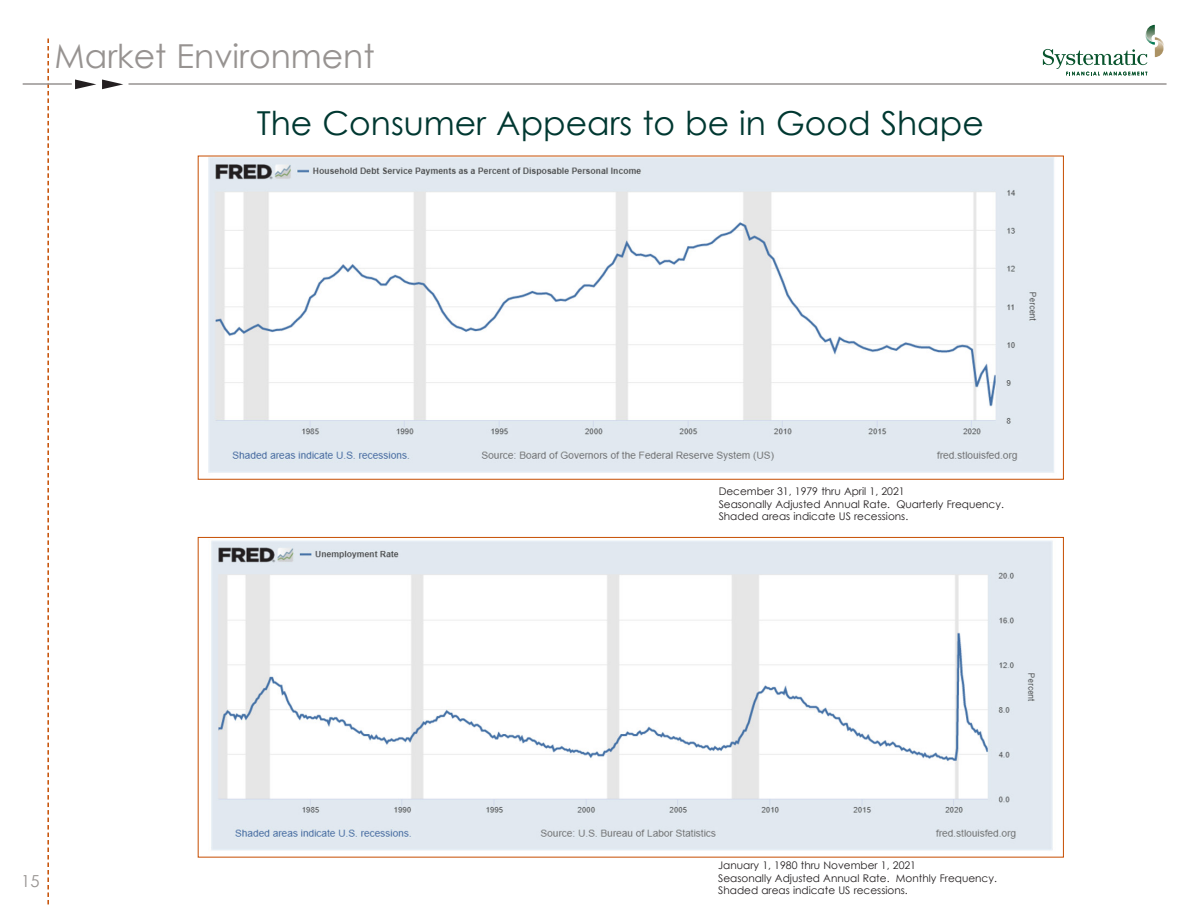
<style>
.page{position:relative;width:1188px;height:918px;background:#fff}
.page>*{position:absolute;margin:0;border:0;box-sizing:border-box;transform-origin:0 0}
.t1{font:33px/66.9px "Century Gothic";color:#003831}
.t2{font:16.5px "Century Gothic";color:#979391}
.t3{font:10.5px/12.6px "Century Gothic";color:#231f20}
.s1{color:#979391}
</style>
<div class="page">
<svg style="left:1043px;top:25px;width:121px;height:50px"></svg>
<hr style="left:129px;top:83px;width:1038px;height:2px;background:#979391">
<svg style="left:75px;top:80px;width:21px;height:9px"></svg>
<svg style="left:102px;top:80px;width:21px;height:9px"></svg>
<svg style="left:47px;top:39px;width:2px;height:866px"></svg>
<hr style="left:23px;top:83px;width:49px;height:2px;background:#979391">
<img style="left:208px;top:158px;width:846px;height:315px">
<img style="left:211px;top:540px;width:842px;height:311px">
<p class="t1" style="left:257px;top:23px;width:729px;text-indent:-202px"><span class="s1">Market Environment<br></span>The Consumer Appears to be in Good Shape</p>
<h2 class="t2" style="left:21px;top:869px;width:20px">15</h2>
<p class="t3" style="left:719px;top:485px;width:287px">December 31, 1979 thru April 1, 2021<br>Seasonally Adjusted Annual Rate. Quarterly Frequency.<br>Shaded areas indicate US recessions.</p>
<p class="t3" style="left:718px;top:859px;width:280px">January 1, 1980 thru November 1, 2021<br>Seasonally Adjusted Annual Rate. Monthly Frequency.<br>Shaded areas indicate US recessions.</p>
</div>
